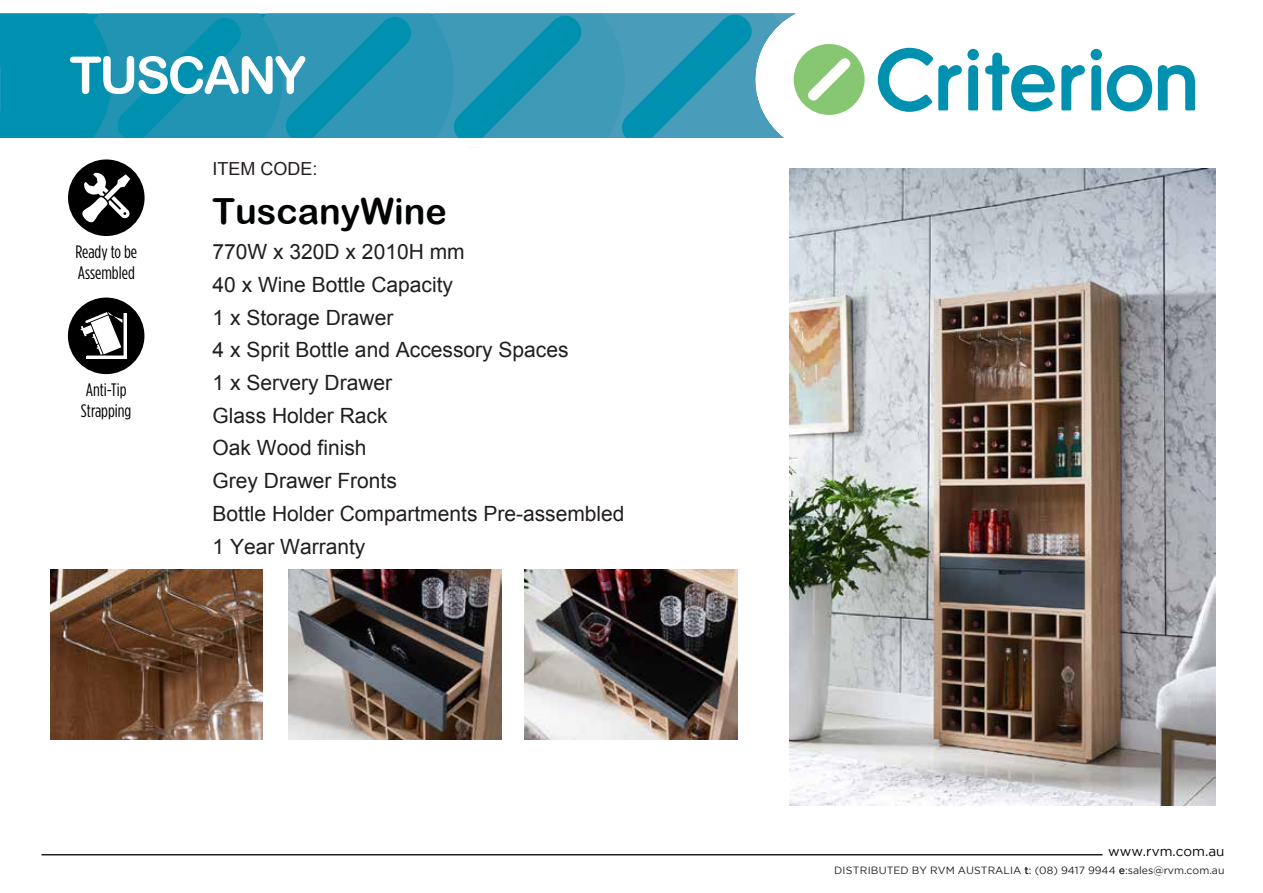
<style>
.page{position:relative;width:1263px;height:893px;background:#fff}
.page>*{position:absolute;margin:0;border:0;box-sizing:border-box;transform-origin:0 0}
.t1{font:51.45px "Arial Rounded MT Bold";letter-spacing:-.05em;color:#fff}
.t2{font:36px "Arial Rounded MT Bold";color:#010202}
.t3{font:21px/32.7px "Arial";color:#221e1f}
.t4{font:18px/21.6px "Gotham Condensed";color:#010101}
.t5{font:18px "Arial";color:#221e1f}
.t6{font:13.5px "Gotham";color:#000}
.t7{font:10.5px "Gotham";color:#211e1f}
.s1{font-weight:500}
</style>
<div class="page">
<svg style="left:1061px;top:65px;width:24px;height:45px"></svg>
<svg style="left:985px;top:53px;width:70px;height:58px"></svg>
<svg style="left:1091px;top:49px;width:61px;height:62px"></svg>
<svg style="left:1158px;top:65px;width:37px;height:45px"></svg>
<svg style="left:878px;top:48px;width:101px;height:64px"></svg>
<hr style="left:42px;top:854px;width:1061px;height:1px;background:#211e1f">
<svg style="left:0;top:13px;width:865px;height:125px;background:#39a0b9"></svg>
<div style="left:68px;top:159px;width:77px;height:77px;background:#000;border-radius:50%"></div>
<svg style="left:82px;top:172px;width:48px;height:51px"></svg>
<div style="left:68px;top:298px;width:76px;height:76px;background:#000;border-radius:50%"></div>
<svg style="left:81px;top:312px;width:41px;height:43px"></svg>
<hr style="left:87px;top:356px;width:37px;height:2px;background:#fff">
<hr style="left:124px;top:313px;width:2px;height:45px;background:#fff">
<img style="left:790px;top:168px;width:425px;height:637px">
<img style="left:289px;top:569px;width:212px;height:170px">
<img style="left:50px;top:569px;width:213px;height:170px">
<img style="left:525px;top:569px;width:212px;height:170px">
<h1 class="t1" style="left:70px;top:45px;width:238px">TUSCANY</h1>
<p class="t4" style="left:75px;top:240px;width:63px">Ready to be<br>Assembled</p>
<p class="t4" style="left:81px;top:378px;width:52px">Anti-Tip<br>Strapping</p>
<p class="t5" style="left:213px;top:157px;width:107px">ITEM CODE:</p>
<h2 class="t2" style="left:213px;top:189px;width:236px">TuscanyWine</h2>
<p class="t3" style="left:213px;top:236px;width:413px">770W x 320D x 2010H mm<br>40 x Wine Bottle Capacity<br>1 x Storage Drawer<br>4 x Sprit Bottle and Accessory Spaces<br>1 x Servery Drawer<br>Glass Holder Rack<br>Oak Wood finish<br>Grey Drawer Fronts<br>Bottle Holder Compartments Pre-assembled<br>1 Year Warranty</p>
<p class="t6" style="left:1108px;top:844px;width:118px">www.rvm.com.au</p>
<p class="t7" style="left:834px;top:864px;width:392px">DISTRIBUTED BY RVM AUSTRALIA <span class="s1">t</span>: (08) 9417 9944 <span class="s1">e</span>:sales@rvm.com.au</p>
</div>
